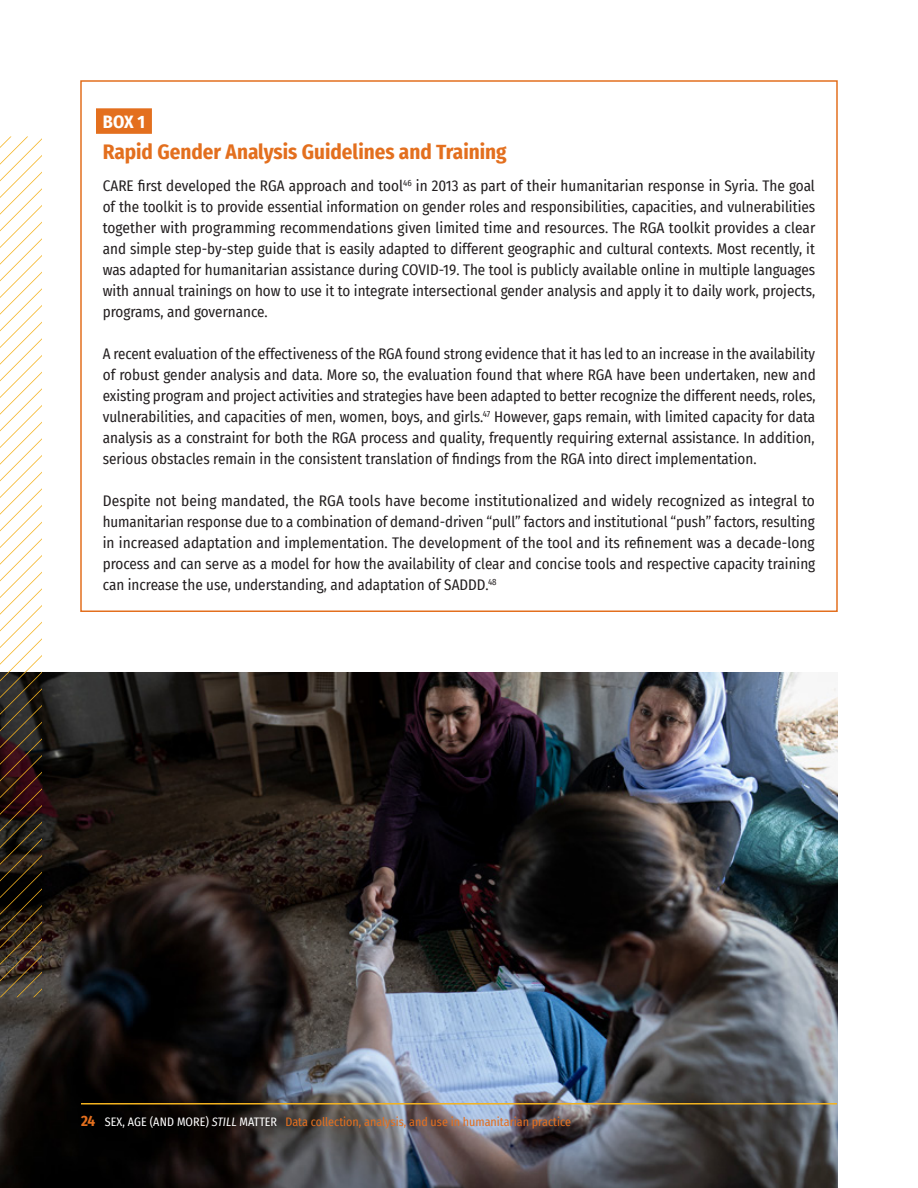
<style>
.page{position:relative;width:918px;height:1188px;background:#fff}
.page>*{position:absolute;margin:0;border:0;box-sizing:border-box;transform-origin:0 0}
.t1{font:700 21px "Fira Sans Condensed";color:#e36f1e}
.t2{font:700 18px "Fira Sans Condensed";color:#fff}
.t3{font:15px/21px "Fira Sans Condensed";color:#231f20;text-align:justify}
.t4{font:12px "Fira Sans Condensed";color:#e36f1e}
.s1{font-weight:700;font-size:15px}
.s2{color:#fff}
.s3{font-style:italic;color:#fff}
</style>
<div class="page">
<img style="left:0;top:672px;width:838px;height:516px">
<svg style="left:0;top:136px;width:42px;height:861px"></svg>
<hr style="left:81px;top:1103px;width:756px;height:2px;background:#f4b320">
<div style="left:96px;top:108px;width:56px;height:26px;background:#e36f1e"></div>
<p class="t2" style="left:103px;top:106px;width:44px">BOX 1</p>
<h1 class="t1" style="left:103px;top:134px;width:405px">Rapid Gender Analysis Guidelines and Training</h1>
<p class="t3" style="left:103px;top:174px;width:714px">CARE first developed the RGA approach and tool<sup>46</sup> in 2013 as part of their humanitarian response in Syria. The goal of the toolkit is to provide essential information on gender roles and responsibilities, capacities, and vulnerabilities together with programming recommendations given limited time and resources. The RGA toolkit provides a clear and simple step-by-step guide that is easily adapted to different geographic and cultural contexts. Most recently, it was adapted for humanitarian assistance during COVID-19. The tool is publicly available online in multiple languages with annual trainings on how to use it to integrate intersectional gender analysis and apply it to daily work, projects, programs, and governance.</p>
<p class="t3" style="left:103px;top:342px;width:714px">A recent evaluation of the effectiveness of the RGA found strong evidence that it has led to an increase in the availability of robust gender analysis and data. More so, the evaluation found that where RGA have been undertaken, new and existing program and project activities and strategies have been adapted to better recognize the different needs, roles, vulnerabilities, and capacities of men, women, boys, and girls.<sup>47</sup> However, gaps remain, with limited capacity for data analysis as a constraint for both the RGA process and quality, frequently requiring external assistance. In addition, serious obstacles remain in the consistent translation of findings from the RGA into direct implementation.</p>
<p class="t3" style="left:103px;top:489px;width:714px">Despite not being mandated, the RGA tools have become institutionalized and widely recognized as integral to humanitarian response due to a combination of demand-driven “pull” factors and institutional “push” factors, resulting in increased adaptation and implementation. The development of the tool and its refinement was a decade-long process and can serve as a model for how the availability of clear and concise tools and respective capacity training can increase the use, understanding, and adaptation of SADDD.<sup>48</sup></p>
<p class="t4" style="left:81px;top:1113px;width:491px"><span class="s1">24</span> <span class="s2">SEX, AGE (AND MORE)</span> <span class="s3">STILL</span> <span class="s2">MATTER</span> Data collection, analysis, and use in humanitarian practice</p>
</div>
